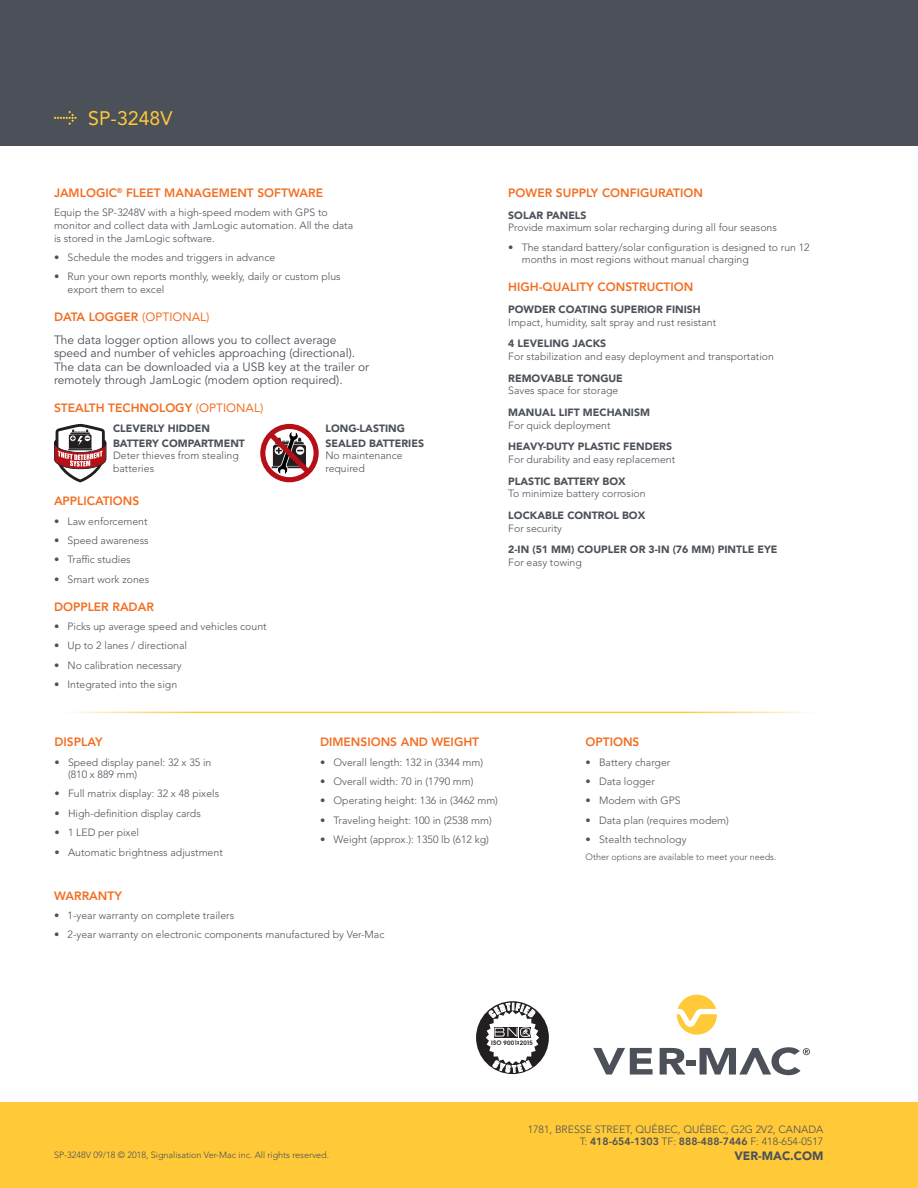
<style>
.page{position:relative;width:918px;height:1188px;background:#fff}
.page>*{position:absolute;margin:0;border:0;box-sizing:border-box;transform-origin:0 0}
.t1{font:19.5px "Avenir LT Std";color:#ffc938}
.t2{font:12px/13.5px "Avenir LT Std";color:#4c5159}
.t3{font:800 12px "Avenir LT Std";color:#f36e21}
.t4{font:900 12px "Avenir LT Std";color:#4c5159}
.t5{font:300 10.5px/12.6px "Avenir LT Std";color:#4c5159}
.t6{font:900 10.5px/15px "Avenir LT Std";color:#4c5159}
.t7{font:300 9px "Avenir LT Std";color:#4c5159}
.t8{font:600 6px "Avant Garde";letter-spacing:.025em;color:#231f20}
.s1{font-weight:800;color:#f36e21}
.s2{color:#f36e21}
.s3{font-weight:400}
.s4{font-weight:800}
</style>
<div class="page">
<div style="left:0;top:0;width:918px;height:146px;background:#4c5159"></div>
<div style="left:0;top:1102px;width:918px;height:86px;background:#ffc938"></div>
<svg style="left:54px;top:111px;width:23px;height:14px"></svg>
<svg style="left:593px;top:1048px;width:60px;height:27px"></svg>
<svg style="left:660px;top:1048px;width:26px;height:27px"></svg>
<div style="left:686px;top:1060px;width:9px;height:6px;background:#4c5159"></div>
<svg style="left:677px;top:995px;width:40px;height:40px"></svg>
<svg style="left:700px;top:1047px;width:110px;height:28px"></svg>
<div style="left:476px;top:1001px;width:73px;height:73px;background:#231f20;border-radius:50%"></div>
<svg style="left:54px;top:424px;width:52px;height:58px"></svg>
<svg style="left:260px;top:424px;width:59px;height:58px"></svg>
<svg style="left:486px;top:1003px;width:53px;height:70px"></svg>
<h1 class="t1" style="left:88px;top:107px;width:86px">SP-3248V</h1>
<p class="t3" style="left:54px;top:186px;width:271px">JAMLOGIC<sup>®</sup> FLEET MANAGEMENT SOFTWARE</p>
<p class="t5" style="left:54px;top:206px;width:301px">Equip the SP-3248V with a high-speed modem with GPS to monitor and collect data with JamLogic automation. All the data is stored in the JamLogic software.</p>
<p class="t5" style="left:54px;top:251px;width:223px">• Schedule the modes and triggers in advance</p>
<p class="t5" style="left:68px;top:270px;width:275px;text-indent:-14px">• Run your own reports monthly, weekly, daily or custom plus export them to excel</p>
<p class="t2" style="left:54px;top:305px;width:284px;line-height:23px"><span class="s1">DATA LOGGER</span> <span class="s2">(OPTIONAL)<br></span>The data logger option allows you to collect average</p>
<p class="t2" style="left:54px;top:347px;width:317px">speed and number of vehicles approaching (directional).<br>The data can be downloaded via a USB key at the trailer or remotely through JamLogic (modem option required).</p>
<p class="t3" style="left:54px;top:401px;width:211px">STEALTH TECHNOLOGY <span class="s3">(OPTIONAL)</span></p>
<p class="t6" style="left:113px;top:421px;width:133px">CLEVERLY HIDDEN<br>BATTERY COMPARTMENT</p>
<p class="t5" style="left:113px;top:450px;width:127px">Deter thieves from stealing batteries</p>
<p class="t3" style="left:54px;top:494px;width:87px">APPLICATIONS</p>
<p class="t5" style="left:54px;top:515px;width:95px">• Law enforcement</p>
<p class="t5" style="left:54px;top:534px;width:96px">• Speed awareness</p>
<p class="t5" style="left:54px;top:553px;width:78px">• Traffic studies</p>
<p class="t5" style="left:54px;top:573px;width:97px">• Smart work zones</p>
<p class="t3" style="left:54px;top:599px;width:101px">DOPPLER RADAR</p>
<p class="t5" style="left:54px;top:620px;width:214px">• Picks up average speed and vehicles count</p>
<p class="t5" style="left:54px;top:639px;width:135px">• Up to 2 lanes / directional</p>
<p class="t5" style="left:54px;top:659px;width:129px">• No calibration necessary</p>
<p class="t5" style="left:54px;top:678px;width:125px">• Integrated into the sign</p>
<p class="t6" style="left:325px;top:421px;width:100px">LONG-LASTING<br>SEALED BATTERIES</p>
<p class="t5" style="left:325px;top:450px;width:79px">No maintenance required</p>
<p class="t3" style="left:508px;top:186px;width:196px">POWER SUPPLY CONFIGURATION</p>
<p class="t6" style="left:508px;top:208px;width:80px">SOLAR PANELS</p>
<p class="t5" style="left:508px;top:221px;width:270px">Provide maximum solar recharging during all four seasons</p>
<p class="t5" style="left:522px;top:241px;width:289px;text-indent:-14px">• The standard battery/solar configuration is designed to run 12 months in most regions without manual charging</p>
<p class="t3" style="left:508px;top:280px;width:187px">HIGH-QUALITY CONSTRUCTION</p>
<p class="t6" style="left:508px;top:302px;width:194px">POWDER COATING SUPERIOR FINISH</p>
<p class="t5" style="left:508px;top:316px;width:209px">Impact, humidity, salt spray and rust resistant</p>
<p class="t6" style="left:508px;top:336px;width:99px">4 LEVELING JACKS</p>
<p class="t5" style="left:508px;top:350px;width:267px">For stabilization and easy deployment and transportation</p>
<p class="t6" style="left:508px;top:370px;width:116px">REMOVABLE TONGUE</p>
<p class="t5" style="left:508px;top:384px;width:112px">Saves space for storage</p>
<p class="t6" style="left:508px;top:405px;width:143px">MANUAL LIFT MECHANISM</p>
<p class="t5" style="left:508px;top:419px;width:104px">For quick deployment</p>
<p class="t6" style="left:508px;top:439px;width:165px">HEAVY-DUTY PLASTIC FENDERS</p>
<p class="t5" style="left:508px;top:453px;width:168px">For durability and easy replacement</p>
<p class="t6" style="left:508px;top:473px;width:119px">PLASTIC BATTERY BOX</p>
<p class="t5" style="left:508px;top:487px;width:139px">To minimize battery corrosion</p>
<p class="t6" style="left:508px;top:508px;width:139px">LOCKABLE CONTROL BOX</p>
<p class="t5" style="left:508px;top:522px;width:55px">For security</p>
<p class="t6" style="left:508px;top:542px;width:271px">2-IN (51 MM) COUPLER OR 3-IN (76 MM) PINTLE EYE</p>
<p class="t5" style="left:508px;top:556px;width:75px">For easy towing</p>
<p class="t3" style="left:55px;top:735px;width:50px">DISPLAY</p>
<p class="t5" style="left:68px;top:756px;width:145px;text-indent:-14px">• Speed display panel: 32 x 35 in (810 x 889 mm)</p>
<p class="t5" style="left:55px;top:788px;width:166px">• Full matrix display: 32 x 48 pixels</p>
<p class="t5" style="left:55px;top:807px;width:148px">• High-definition display cards</p>
<p class="t5" style="left:55px;top:826px;width:86px">• 1 LED per pixel</p>
<p class="t5" style="left:55px;top:846px;width:170px">• Automatic brightness adjustment</p>
<p class="t3" style="left:320px;top:735px;width:161px">DIMENSIONS AND WEIGHT</p>
<p class="t5" style="left:320px;top:756px;width:165px">• Overall length: 132 in (3344 mm)</p>
<p class="t5" style="left:320px;top:775px;width:155px">• Overall width: 70 in (1790 mm)</p>
<p class="t5" style="left:320px;top:794px;width:179px">• Operating height: 136 in (3462 mm)</p>
<p class="t5" style="left:320px;top:814px;width:173px">• Traveling height: 100 in (2538 mm)</p>
<p class="t5" style="left:320px;top:833px;width:170px">• Weight (approx.): 1350 lb (612 kg)</p>
<p class="t3" style="left:54px;top:888px;width:69px">WARRANTY</p>
<p class="t5" style="left:54px;top:909px;width:182px">• 1-year warranty on complete trailers</p>
<p class="t5" style="left:54px;top:929px;width:332px">• 2-year warranty on electronic components manufactured by Ver-Mac</p>
<p class="t3" style="left:586px;top:735px;width:55px">OPTIONS</p>
<p class="t5" style="left:586px;top:756px;width:86px">• Battery charger</p>
<p class="t5" style="left:586px;top:775px;width:71px">• Data logger</p>
<p class="t5" style="left:586px;top:794px;width:97px">• Modem with GPS</p>
<p class="t5" style="left:586px;top:814px;width:145px">• Data plan (requires modem)</p>
<p class="t5" style="left:586px;top:833px;width:103px">• Stealth technology</p>
<p class="t7" style="left:586px;top:852px;width:192px">Other options are available to meet your needs.</p>
<p class="t8" style="left:491px;top:1039px;width:43px">ISO 9001 2015</p>
<p class="t5" style="left:528px;top:1123px;width:297px;text-align:right">1781, BRESSE STREET, QUÉBEC, QUÉBEC, G2G 2V2, CANADA<br>T: <span class="s4">418-654-1303</span> TF: <span class="s4">888-488-7446</span> F: 418-654-0517</p>
<p class="t7" style="left:54px;top:1150px;width:277px">SP-3248V 09/18 © 2018, Signalisation Ver-Mac inc. All rights reserved.</p>
<p class="t4" style="left:734px;top:1148px;width:90px">VER-MAC.COM</p>
</div>
